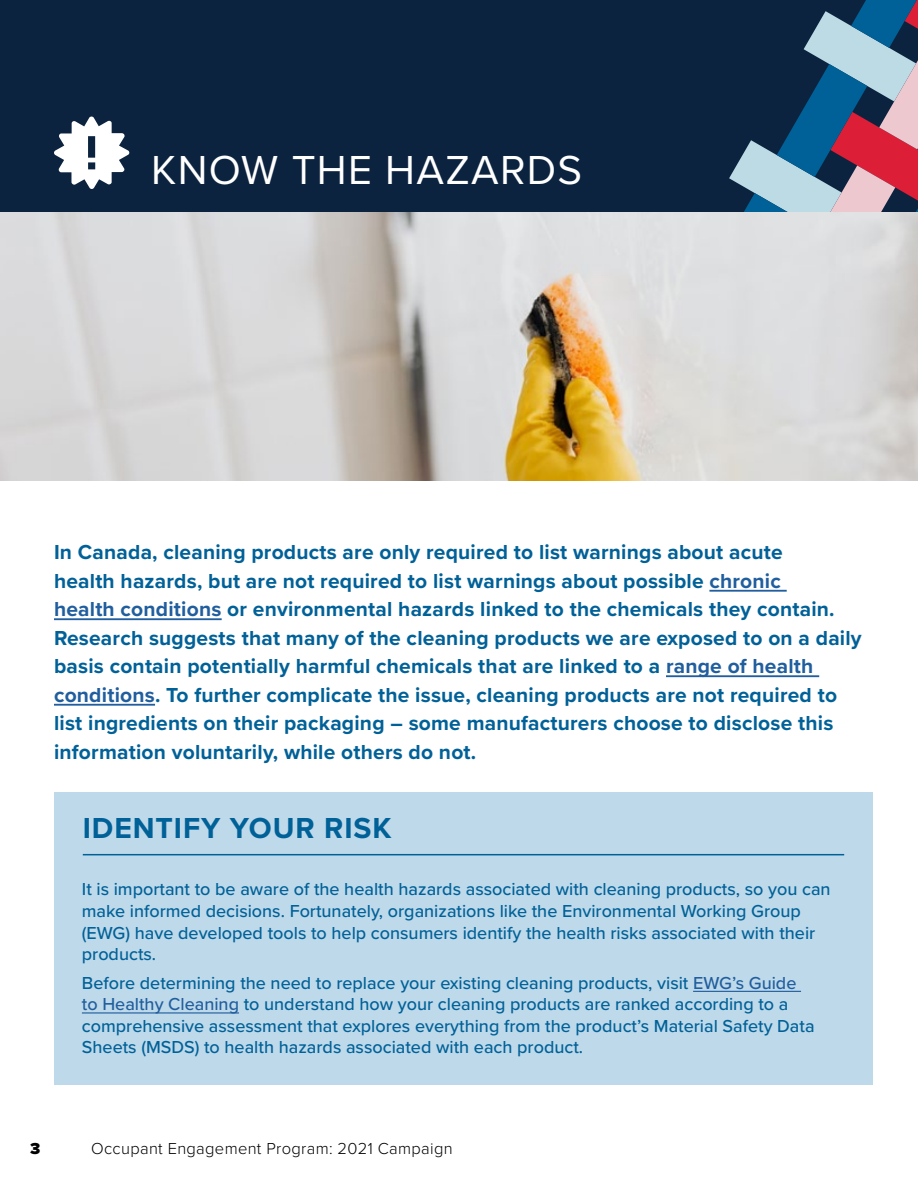
<style>
.page{position:relative;width:918px;height:1188px;background:#fff}
.page>*{position:absolute;margin:0;border:0;box-sizing:border-box;transform-origin:0 0}
.t1{font:42px "Proxima Nova";letter-spacing:.03em;color:#fff}
.t2{font:700 30px "Proxima Nova";letter-spacing:.03em;color:#006198}
.t3{font:700 21px/28.5px "Proxima Nova";letter-spacing:.01em;color:#006198}
.t4{font:500 18px/21.6px "Proxima Nova";color:#006198}
.t5{font:300 16.5px "Proxima Nova";letter-spacing:.02em;color:#000}
.t6{font:900 16.5px "Proxima Nova";color:#000}
.s1{color:#215e9e}
</style>
<div class="page">
<div style="left:54px;top:792px;width:819px;height:292px;background:#bed9ea"></div>
<hr style="left:83px;top:854px;width:761px;height:1px;background:#006198">
<div style="left:0;top:0;width:918px;height:212px;background:#0c233f"></div>
<svg style="left:729px;top:0;width:189px;height:212px"></svg>
<hr style="left:709px;top:590px;width:78px;height:2px;background:#215e9e">
<hr style="left:54px;top:618px;width:168px;height:2px;background:#215e9e">
<hr style="left:666px;top:675px;width:153px;height:2px;background:#215e9e">
<hr style="left:54px;top:704px;width:101px;height:2px;background:#215e9e">
<img style="left:0;top:212px;width:918px;height:269px">
<svg style="left:54px;top:117px;width:75px;height:72px"></svg>
<hr style="left:693px;top:991px;width:108px;height:1px;background:#215e9e">
<hr style="left:82px;top:1012px;width:157px;height:2px;background:#215e9e">
<h1 class="t1" style="left:151px;top:139px;width:432px">KNOW THE HAZARDS</h1>
<p class="t3" style="left:54px;top:538px;width:809px">In Canada, cleaning products are only required to list warnings about acute<br>health hazards, but are not required to list warnings about possible <span class="s1">chronic<br>health conditions</span> or environmental hazards linked to the chemicals they contain.<br>Research suggests that many of the cleaning products we are exposed to on a daily basis contain potentially harmful chemicals that are linked to a <span class="s1">range of health conditions</span>. To further complicate the issue, cleaning products are not required to list ingredients on their packaging – some manufacturers choose to disclose this information voluntarily, while others do not.</p>
<h2 class="t2" style="left:83px;top:806px;width:310px">IDENTIFY YOUR RISK</h2>
<p class="t4" style="left:82px;top:878px;width:750px">It is important to be aware of the health hazards associated with cleaning products, so you can make informed decisions. Fortunately, organizations like the Environmental Working Group (EWG) have developed tools to help consumers identify the health risks associated with their products.</p>
<p class="t4" style="left:82px;top:971px;width:734px">Before determining the need to replace your existing cleaning products, visit <span class="s1">EWG’s Guide to Healthy Cleaning</span> to understand how your cleaning products are ranked according to a comprehensive assessment that explores everything from the product’s Material Safety Data Sheets (MSDS) to health hazards associated with each product.</p>
<p class="t6" style="left:30px;top:1136px;width:12px">3</p>
<p class="t5" style="left:91px;top:1136px;width:363px">Occupant Engagement Program: 2021 Campaign</p>
</div>
